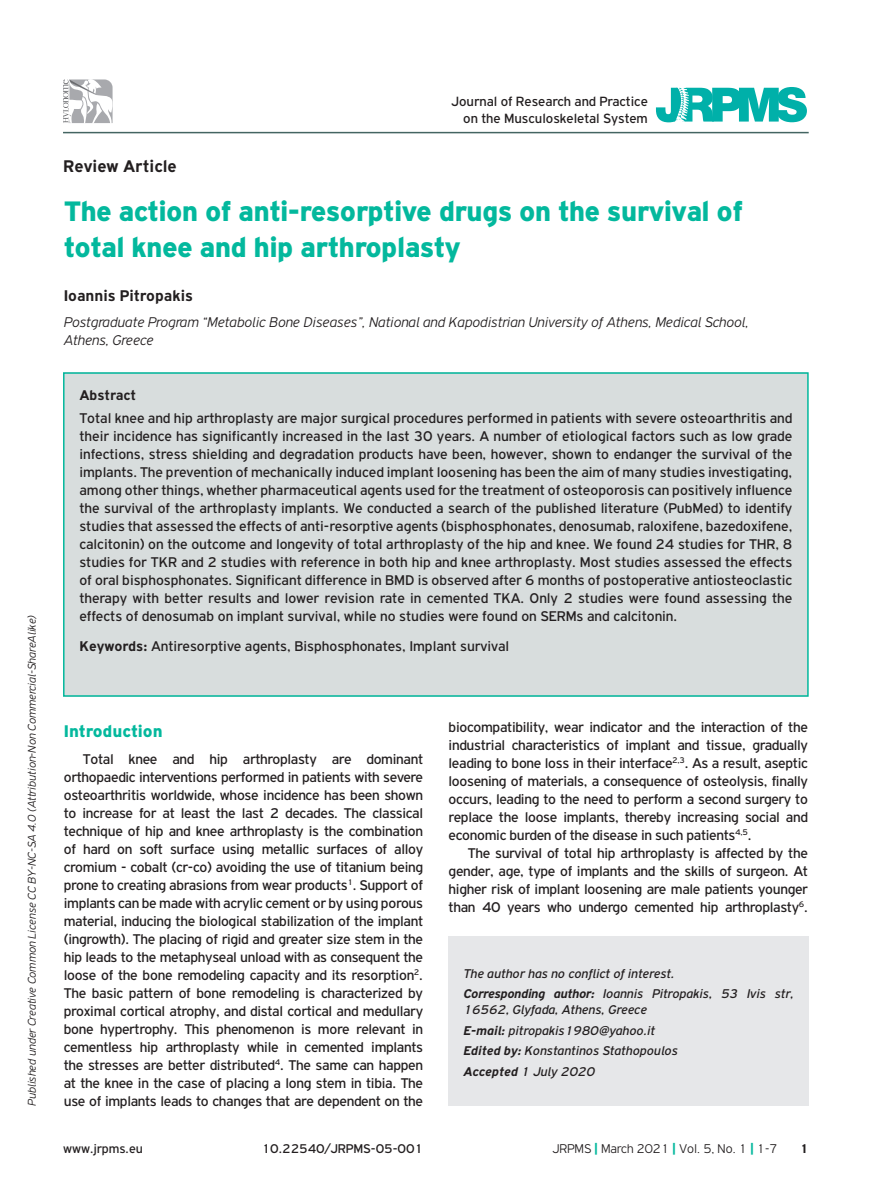
<style>
.page{position:relative;width:893px;height:1191px;background:#fff}
.page>*{position:absolute;margin:0;border:0;box-sizing:border-box;transform-origin:0 0}
.BASIC_TITLE{font:900 30px/36px "PF Highway Gothic";letter-spacing:-.02em;color:#03b89d}
.TYPE_OF_ARTICLE{font:700 18px "PF Highway Gothic";color:#231f20}
.TITLE_BOLD{font:900 18px "PF Highway Gothic";color:#03b89d}
.AUTHORS{font:700 16.5px "PF Highway Gothic";color:#231f20}
.ABSTRACT_TEXT{font:15px/18px "PF Highway Gothic";letter-spacing:-.02em;color:#231f20;text-align:justify}
.TITLE_ADDRESS{font:italic 300 15px/18px "PF Highway Gothic";color:#231f20}
.KEYWORDS{font:15px "PF Highway Gothic";color:#231f20}
.ABSTRACT_TITLE{font:700 15px "PF Highway Gothic";color:#231f20}
.t1{font:14.25px/17.1px "PF Highway Gothic";color:#231f20;text-align:right}
.CORRESPONDING_AUTHOR{font:italic 13.5px/16.2px "PF Highway Gothic";color:#231f20}
.t2{font:13.5px "PF Highway Gothic";color:#231f20}
.CONFLICT_OF_INTEREST{font:italic 13.5px "PF Highway Gothic";color:#231f20}
.t3{font:300 13.5px "PF Highway Gothic";color:#231f20}
.t4{font:700 13.5px "PF Highway Gothic";color:#231f20}
.t5{font:italic 300 12px "PF Highway Gothic";color:#231f20}
.s1{font-weight:700}
.s2{font-weight:900;color:#03b89d}
</style>
<div class="page">
<div style="left:63px;top:372px;width:745px;height:324px;background:#d8dddd"></div>
<svg style="left:656px;top:87px;width:151px;height:35px"></svg>
<svg style="left:63px;top:79px;width:50px;height:44px"></svg>
<div style="left:63px;top:372px;width:746px;height:324px;border:2px solid #03b89d"></div>
<div style="left:449px;top:936px;width:360px;height:170px;background:#e6e7e9"></div>
<hr style="left:63px;top:132px;width:746px;height:1px;background:#446562">
<p class="t5" style="left:25px;top:1106px;width:492px;rotate:-90deg">Published under Creative Common License CC BY-NC-SA 4.0 (Attribution-Non Commercial-ShareAlike)</p>
<p class="t1" style="left:451px;top:92px;width:198px">Journal of Research and Practice on the Musculoskeletal System</p>
<p class="TYPE_OF_ARTICLE" style="left:63px;top:156px;width:115px">Review Article</p>
<p class="BASIC_TITLE" style="left:64px;top:193px;width:681px">The action of anti-resorptive drugs on the survival of total knee and hip arthroplasty</p>
<p class="AUTHORS" style="left:64px;top:286px;width:131px">Ioannis Pitropakis</p>
<p class="TITLE_ADDRESS" style="left:64px;top:313px;width:686px">Postgraduate Program “Metabolic Bone Diseases”, National and Kapodistrian University of Athens, Medical School,<br>Athens, Greece</p>
<p class="ABSTRACT_TITLE" style="left:79px;top:387px;width:58px">Abstract</p>
<p class="ABSTRACT_TEXT" style="left:79px;top:409px;width:714px">Total knee and hip arthroplasty are major surgical procedures performed in patients with severe osteoarthritis and their incidence has significantly increased in the last 30 years. A number of etiological factors such as low grade infections, stress shielding and degradation products have been, however, shown to endanger the survival of the implants. The prevention of mechanically induced implant loosening has been the aim of many studies investigating, among other things, whether pharmaceutical agents used for the treatment of osteoporosis can positively influence the survival of the arthroplasty implants. We conducted a search of the published literature (PubMed) to identify studies that assessed the effects of anti-resorptive agents (bisphosphonates, denosumab, raloxifene, bazedoxifene, calcitonin) on the outcome and longevity of total arthroplasty of the hip and knee. We found 24 studies for THR, 8 studies for TKR and 2 studies with reference in both hip and knee arthroplasty. Most studies assessed the effects of oral bisphosphonates. Significant difference in BMD is observed after 6 months of postoperative antiosteoclastic therapy with better results and lower revision rate in cemented TKA. Only 2 studies were found assessing the effects of denosumab on implant survival, while no studies were found on SERMs and calcitonin.</p>
<p class="KEYWORDS" style="left:79px;top:638px;width:431px"><span class="s1">Keywords:</span> Antiresorptive agents, Bisphosphonates, Implant survival</p>
<p class="TITLE_BOLD" style="left:64px;top:721px;width:100px">Introduction</p>
<p class="ABSTRACT_TEXT" style="left:64px;top:749px;width:361px;text-indent:19px">Total knee and hip arthroplasty are dominant orthopaedic interventions performed in patients with severe osteoarthritis worldwide, whose incidence has been shown to increase for at least the last 2 decades. The classical technique of hip and knee arthroplasty is the combination of hard on soft surface using metallic surfaces of alloy cromium - cobalt (cr-co) avoiding the use of titanium being prone to creating abrasions from wear products<sup>1</sup>. Support of implants can be made with acrylic cement or by using porous material, inducing the biological stabilization of the implant (ingrowth). The placing of rigid and greater size stem in the hip leads to the metaphyseal unload with as consequent the loose of the bone remodeling capacity and its resorption<sup>2</sup>.<br>The basic pattern of bone remodeling is characterized by proximal cortical atrophy, and distal cortical and medullary bone hypertrophy. This phenomenon is more relevant in cementless hip arthroplasty while in cemented implants the stresses are better distributed<sup>4</sup>. The same can happen at the knee in the case of placing a long stem in tibia. The use of implants leads to changes that are dependent on the</p>
<p class="ABSTRACT_TEXT" style="left:449px;top:718px;width:361px">biocompatibility, wear indicator and the interaction of the industrial characteristics of implant and tissue, gradually leading to bone loss in their interface<sup>2,3</sup>. As a result, aseptic loosening of materials, a consequence of osteolysis, finally occurs, leading to the need to perform a second surgery to replace the loose implants, thereby increasing social and economic burden of the disease in such patients<sup>4,5</sup>.</p>
<p class="ABSTRACT_TEXT" style="left:449px;top:844px;width:361px;text-indent:19px">The survival of total hip arthroplasty is affected by the gender, age, type of implants and the skills of surgeon. At higher risk of implant loosening are male patients younger than 40 years who undergo cemented hip arthroplasty<sup>6</sup>.</p>
<p class="CONFLICT_OF_INTEREST" style="left:463px;top:966px;width:213px">The author has no conflict of interest.</p>
<p class="CORRESPONDING_AUTHOR" style="left:463px;top:985px;width:332px"><span class="s1">Corresponding author:</span> Ioannis Pitropakis, 53 Ivis str,<br>16562, Glyfada, Athens, Greece</p>
<p class="CORRESPONDING_AUTHOR" style="left:463px;top:1022px;width:193px"><span class="s1">E-mail:</span> pitropakis1980@yahoo.it</p>
<p class="CORRESPONDING_AUTHOR" style="left:463px;top:1042px;width:216px"><span class="s1">Edited by:</span> Konstantinos Stathopoulos</p>
<p class="CORRESPONDING_AUTHOR" style="left:463px;top:1063px;width:133px"><span class="s1">Accepted</span> 1 July 2020</p>
<p class="t2" style="left:63px;top:1141px;width:81px">www.jrpms.eu</p>
<p class="t2" style="left:262px;top:1141px;width:163px">10.22540/JRPMS-05-001</p>
<p class="t3" style="left:552px;top:1141px;width:227px">JRPMS <span class="s2">|</span> March 2021 <span class="s2">|</span> Vol. 5, No. 1 <span class="s2">|</span> 1-7</p>
<p class="t4" style="left:800px;top:1140px;width:10px">1</p>
</div>
